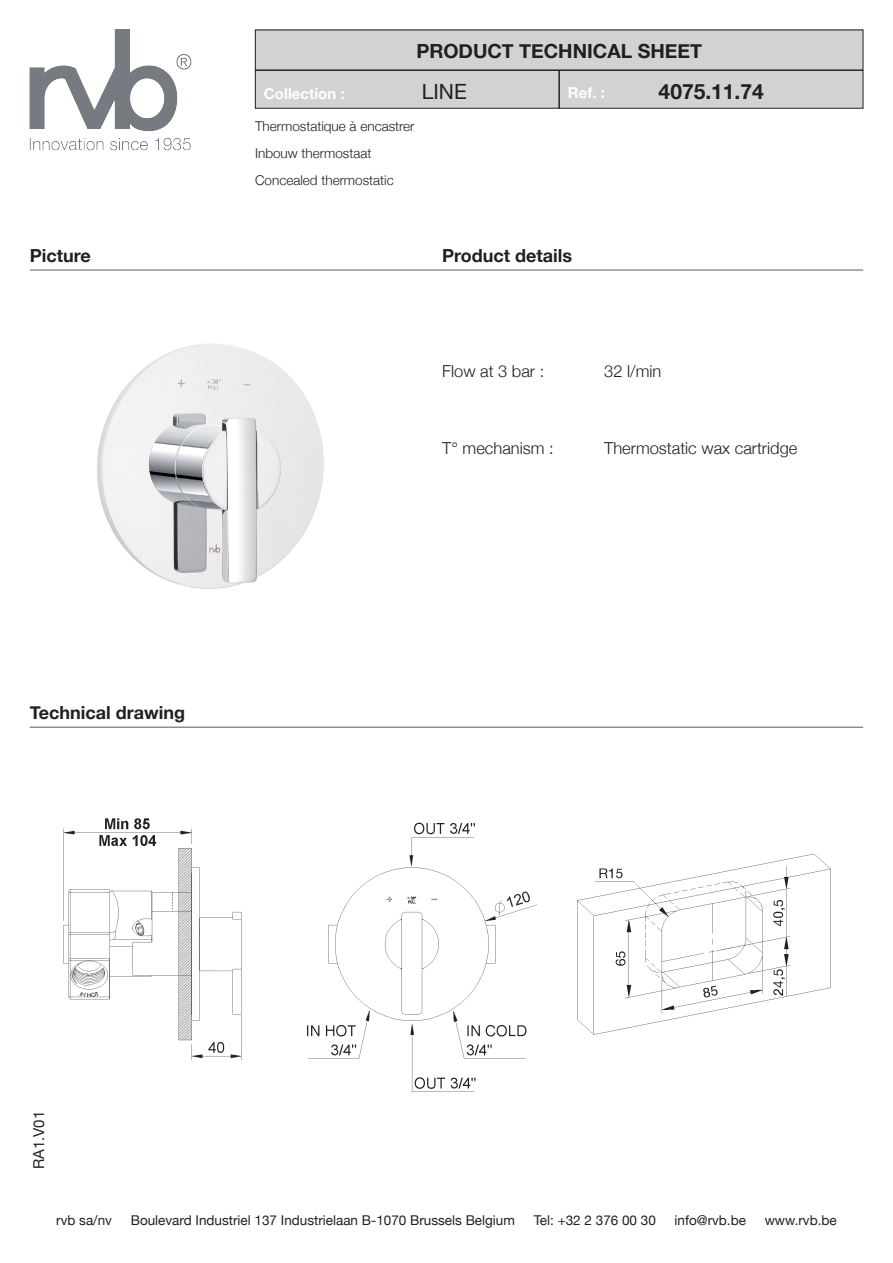
<style>
.page{position:relative;width:893px;height:1263px;background:#fff}
.page>*{position:absolute;margin:0;border:0;box-sizing:border-box;transform-origin:0 0}
.t1{font:700 21px "Helvetica Neue";color:#231f20}
.t2{font:21px "Helvetica Neue";color:#231f20}
.t3{font:700 19.5px "Helvetica Neue";color:#231f20}
.t4{font:700 18px "Helvetica Neue";color:#231f20}
.t5{font:300 16.5px "Helvetica Neue";color:#231f20}
.t6{font:700 15px "Helvetica Neue";color:#fff}
.t7{font:15px "Helvetica Neue";color:#231f20}
.t8{font:13.5px "Helvetica Neue";color:#231f20}
.t9{font:300 13.5px "Helvetica Neue";color:#231f20}
</style>
<div class="page">
<img style="left:30px;top:30px;width:162px;height:121px">
<div style="left:255px;top:70px;width:304px;height:38px;background:#d1d2d4"></div>
<div style="left:255px;top:70px;width:304px;height:38px;border:1px solid #231f20"></div>
<div style="left:559px;top:70px;width:304px;height:38px;background:#d1d2d4"></div>
<div style="left:559px;top:70px;width:304px;height:38px;border:1px solid #231f20"></div>
<div style="left:255px;top:30px;width:608px;height:40px;background:#d1d2d4"></div>
<hr style="left:30px;top:727px;width:833px;height:1px;background:#57585a">
<hr style="left:30px;top:270px;width:833px;height:1px;background:#57585a">
<img style="left:97px;top:344px;width:227px;height:245px">
<img style="left:63px;top:818px;width:398px;height:274px">
<img style="left:461px;top:823px;width:370px;height:269px">
<h2 class="t3" style="left:416px;top:39px;width:287px">PRODUCT TECHNICAL SHEET</h2>
<p class="t2" style="left:422px;top:79px;width:47px">LINE</p>
<p class="t1" style="left:659px;top:79px;width:107px">4075.11.74</p>
<p class="t6" style="left:264px;top:84px;width:82px">Collection :</p>
<p class="t6" style="left:568px;top:83px;width:38px">Ref. :</p>
<h3 class="t4" style="left:30px;top:244px;width:63px">Picture</h3>
<p class="t9" style="left:255px;top:118px;width:161px">Thermostatique à encastrer</p>
<p class="t9" style="left:255px;top:145px;width:118px">Inbouw thermostaat</p>
<p class="t9" style="left:255px;top:172px;width:140px">Concealed thermostatic</p>
<h3 class="t4" style="left:442px;top:244px;width:131px">Product details</h3>
<p class="t5" style="left:442px;top:361px;width:104px">Flow at 3 bar :</p>
<p class="t5" style="left:604px;top:361px;width:59px">32 l/min</p>
<p class="t5" style="left:442px;top:438px;width:113px">T° mechanism :</p>
<p class="t5" style="left:604px;top:438px;width:195px">Thermostatic wax cartridge</p>
<h3 class="t4" style="left:30px;top:702px;width:157px">Technical drawing</h3>
<p class="t7" style="left:30px;top:1169px;width:60px;rotate:-90deg">RA1.V01</p>
<p class="t8" style="left:56px;top:1212px;width:57px">rvb sa/nv</p>
<p class="t8" style="left:131px;top:1212px;width:386px">Boulevard Industriel 137 Industrielaan B-1070 Brussels Belgium</p>
<p class="t8" style="left:534px;top:1212px;width:124px">Tel: +32 2 376 00 30</p>
<p class="t8" style="left:675px;top:1212px;width:73px">info@rvb.be</p>
<p class="t8" style="left:765px;top:1212px;width:73px">www.rvb.be</p>
</div>
